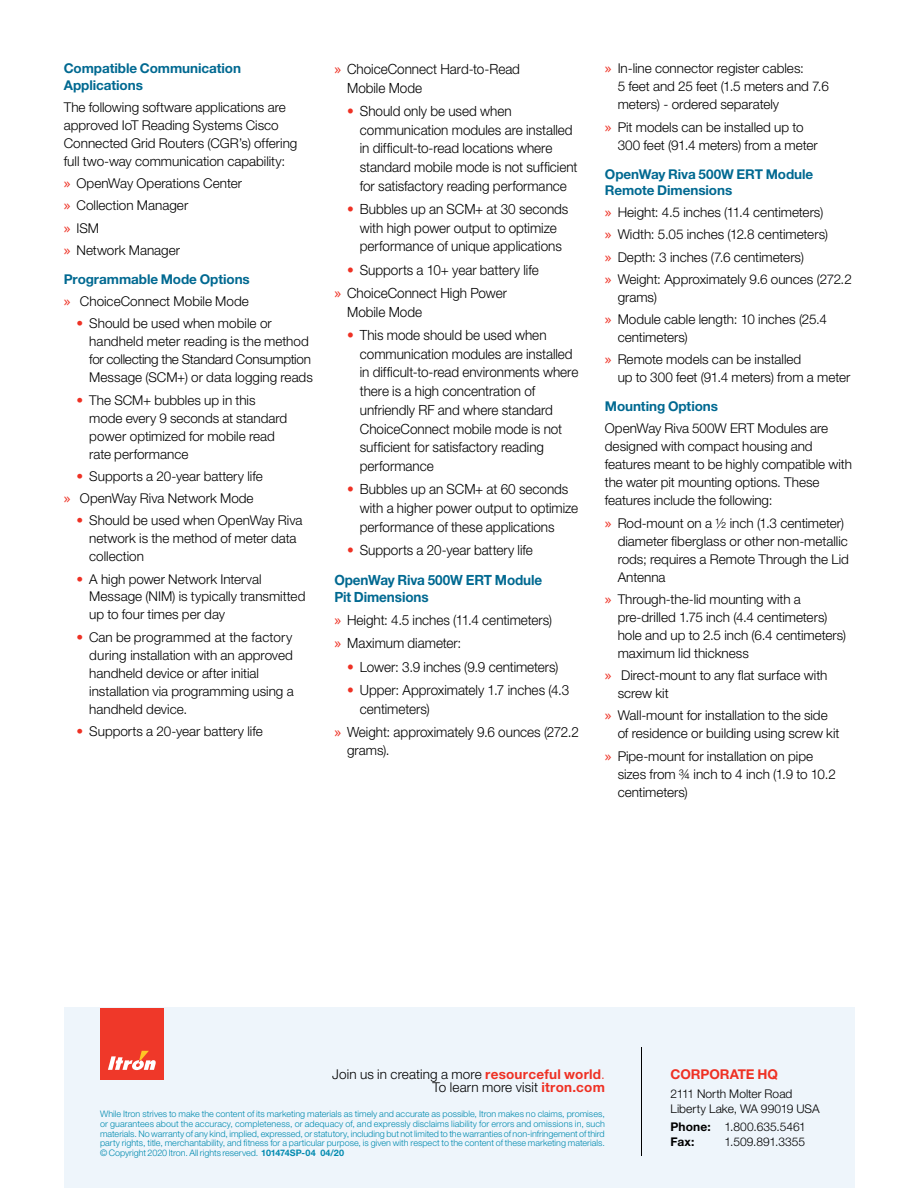
<style>
.page{position:relative;width:918px;height:1188px;background:#fff}
.page>*{position:absolute;margin:0;border:0;box-sizing:border-box;transform-origin:0 0}
.t1{font:300 14.1px/18.8px "Helvetica Neue LT Std";color:#000;scale:.96 1}
.t2{font:300 13.5px/18px "Helvetica Neue LT Std";color:#000}
.t3{font:700 13.5px/16.2px "Helvetica Neue LT Std";letter-spacing:-.005em;color:#006991}
.t4{font:700 13.5px "Helvetica Neue LT Std";letter-spacing:-.005em;color:#ee3124}
.t5{font:300 12px/15px "Helvetica Neue LT Std";color:#000}
.t6{font:300 9px/9.8px "Helvetica Neue LT Std";color:#008aaf;text-align:justify}
.s1{font-family:"Lucida Grande";font-weight:400;color:#ee3124}
.s2{font-weight:300;color:#000}
.s3{font-weight:700;color:#ee3124}
.s4{font-weight:700;color:#006991}
.s5{color:#ee3124}
.s6{font-weight:700}
</style>
<div class="page">
<div style="left:64px;top:1008px;width:790px;height:180px;background:#eef5fb"></div>
<div style="left:100px;top:1008px;width:64px;height:71px;background:#ef3829"></div>
<svg style="left:108px;top:1051px;width:48px;height:19px"></svg>
<hr style="left:641px;top:1047px;width:1px;height:109px;background:#000">
<p class="t3" style="left:64px;top:60px;width:179px">Compatible Communication<br>Applications</p>
<p class="t2" style="left:64px;top:98px;width:235px">The following software applications are approved IoT Reading Systems Cisco Connected Grid Routers (CGR’s) offering full two-way communication capability:</p>
<p class="t2" style="left:64px;top:172px;width:180px;line-height:22.2px"><span class="s1">»</span> OpenWay Operations Center <span class="s1">»</span> Collection Manager<br><span class="s1">»</span> ISM<br><span class="s1">»</span> Network Manager</p>
<p class="t3" style="left:64px;top:268px;width:188px;line-height:22.2px">Programmable Mode Options <span class="s1">»</span> <span class="s2">ChoiceConnect Mobile Mode</span></p>
<p class="t2" style="left:89px;top:314px;width:225px;text-indent:-13px"><span class="s3">•</span> Should be used when mobile or handheld meter reading is the method for collecting the Standard Consumption Message (SCM+) or data logging reads</p>
<p class="t2" style="left:89px;top:390px;width:199px;text-indent:-13px"><span class="s3">•</span> The SCM+ bubbles up in this mode every 9 seconds at standard power optimized for mobile read rate performance</p>
<p class="t2" style="left:64px;top:465px;width:201px;line-height:22.2px;text-indent:13px"><span class="s3">•</span> Supports a 20-year battery life <span class="s1">»</span> OpenWay Riva Network Mode</p>
<p class="t2" style="left:89px;top:511px;width:215px;text-indent:-13px"><span class="s3">•</span> Should be used when OpenWay Riva network is the method of meter data collection</p>
<p class="t2" style="left:89px;top:569px;width:218px;text-indent:-13px"><span class="s3">•</span> A high power Network Interval<br>Message (NIM) is typically transmitted up to four times per day</p>
<p class="t2" style="left:89px;top:628px;width:206px;text-indent:-13px"><span class="s3">•</span> Can be programmed at the factory during installation with an approved handheld device or after initial installation via programming using a handheld device.</p>
<p class="t2" style="left:77px;top:722px;width:188px"><span class="s3">•</span> Supports a 20-year battery life</p>
<p class="t1" style="left:347px;top:59px;width:182px;text-indent:-13px"><span class="s1">»</span> ChoiceConnect Hard-to-Read<br>Mobile Mode</p>
<p class="t1" style="left:360px;top:101px;width:228px;text-indent:-13px"><span class="s3">•</span> Should only be used when communication modules are installed in difficult-to-read locations where standard mobile mode is not sufficient for satisfactory reading performance</p>
<p class="t1" style="left:347px;top:199px;width:232px;text-align:center"><span class="s3">•</span> Bubbles up an SCM+ at 30 seconds with high power output to optimize performance of unique applications</p>
<p class="t1" style="left:334px;top:258px;width:214px;line-height:23.2px;text-indent:13px"><span class="s3">•</span> Supports a 10+ year battery life <span class="s1">»</span> ChoiceConnect High Power</p>
<p class="t1" style="left:347px;top:302px;width:80px">Mobile Mode</p>
<p class="t1" style="left:360px;top:325px;width:229px;text-indent:-13px"><span class="s3">•</span> This mode should be used when communication modules are installed in difficult-to-read environments where there is a high concentration of unfriendly RF and where standard<br>ChoiceConnect mobile mode is not sufficient for satisfactory reading performance</p>
<p class="t1" style="left:360px;top:480px;width:229px;text-indent:-13px"><span class="s3">•</span> Bubbles up an SCM+ at 60 seconds with a higher power output to optimize performance of these applications</p>
<p class="t1" style="left:334px;top:535px;width:218px;line-height:30.2px;text-align:center"><span class="s3">•</span> Supports a 20-year battery life<br><span class="s4">OpenWay Riva 500W ERT Module</span></p>
<p class="t1" style="left:334px;top:585px;width:228px;line-height:23.2px"><span class="s4">Pit Dimensions<br></span><span class="s1">»</span> Height: 4.5 inches (11.4 centimeters) <span class="s1">»</span> Maximum diameter:</p>
<p class="t1" style="left:347px;top:657px;width:222px"><span class="s3">•</span> Lower: 3.9 inches (9.9 centimeters)</p>
<p class="t1" style="left:360px;top:680px;width:220px;text-indent:-13px"><span class="s3">•</span> Upper: Approximately 1.7 inches (4.3 centimeters)</p>
<p class="t1" style="left:334px;top:722px;width:256px"><span class="s1">»</span> Weight: approximately 9.6 ounces (272.2</p>
<p class="t2" style="left:347px;top:741px;width:44px">grams).</p>
<p class="t2" style="left:618px;top:59px;width:213px;text-indent:-13px"><span class="s1">»</span> In-line connector register cables:<br>5 feet and 25 feet (1.5 meters and 7.6 meters) - ordered separately</p>
<p class="t2" style="left:618px;top:118px;width:202px;text-indent:-13px"><span class="s1">»</span> Pit models can be installed up to<br>300 feet (91.4 meters) from a meter</p>
<p class="t3" style="left:605px;top:165px;width:210px">OpenWay Riva 500W ERT Module<br>Remote Dimensions</p>
<p class="t2" style="left:605px;top:201px;width:248px;line-height:22.2px"><span class="s1">»</span> Height: 4.5 inches (11.4 centimeters)<br><span class="s1">»</span> Width: 5.05 inches (12.8 centimeters)<br><span class="s1">»</span> Depth: 3 inches (7.6 centimeters)<br><span class="s1">»</span> Weight: Approximately 9.6 ounces (272.2</p>
<p class="t2" style="left:605px;top:286px;width:224px;line-height:22.2px;text-indent:13px">grams)<br><span class="s1">»</span> Module cable length: 10 inches (25.4</p>
<p class="t2" style="left:605px;top:326px;width:198px;line-height:22.2px;text-indent:13px">centimeters)<br><span class="s1">»</span> Remote models can be installed</p>
<p class="t2" style="left:618px;top:368px;width:234px">up to 300 feet (91.4 meters) from a meter</p>
<p class="t3" style="left:605px;top:398px;width:115px">Mounting Options</p>
<p class="t2" style="left:605px;top:419px;width:249px">OpenWay Riva 500W ERT Modules are designed with compact housing and features meant to be highly compatible with the water pit mounting options. These features include the following:</p>
<p class="t2" style="left:618px;top:514px;width:233px;text-indent:-13px"><span class="s1">»</span> Rod-mount on a ½ inch (1.3 centimeter) diameter fiberglass or other non-metallic rods; requires a Remote Through the Lid<br>Antenna</p>
<p class="t2" style="left:618px;top:590px;width:230px;text-indent:-13px"><span class="s1">»</span> Through-the-lid mounting with a pre-drilled 1.75 inch (4.4 centimeters) hole and up to 2.5 inch (6.4 centimeters) maximum lid thickness</p>
<p class="t2" style="left:618px;top:666px;width:211px;text-indent:-13px"><span class="s1">»</span> Direct-mount to any flat surface with screw kit</p>
<p class="t2" style="left:618px;top:706px;width:223px;text-indent:-13px"><span class="s1">»</span> Wall-mount for installation to the side of residence or building using screw kit</p>
<p class="t2" style="left:618px;top:747px;width:220px;text-indent:-13px"><span class="s1">»</span> Pipe-mount for installation on pipe sizes from ¾ inch to 4 inch (1.9 to 10.2 centimeters)</p>
<p class="t2" style="left:332px;top:1067px;width:274px;line-height:13.5px;text-align:right">Join us in creating a more <span class="s3">resourceful world</span><span class="s5">.<br></span>To learn more visit <span class="s3">itron.com</span></p>
<p class="t4" style="left:671px;top:1066px;width:109px">CORPORATE HQ</p>
<p class="t5" style="left:671px;top:1086px;width:151px">2111 North Molter Road<br>Liberty Lake, WA 99019 USA</p>
<p class="t5" style="left:671px;top:1119px;width:137px"><span class="s6">Phone:</span> 1.800.635.5461<br><span class="s6">Fax:</span></p>
<p class="t6" style="left:100px;top:1109px;width:506px">While Itron strives to make the content of its marketing materials as timely and accurate as possible, Itron makes no claims, promises, or guarantees about the accuracy, completeness, or adequacy of, and expressly disclaims liability for errors and omissions in, such materials. No warranty of any kind, implied, expressed, or statutory, including but not limited to the warranties of non-infringement of third party rights, title, merchantability, and fitness for a particular purpose, is given with respect to the content of these marketing materials. © Copyright 2020 Itron. All rights reserved. <span class="s6">101474SP-04 04/20</span></p>
<p class="t5" style="left:725px;top:1134px;width:82px">1.509.891.3355</p>
</div>
